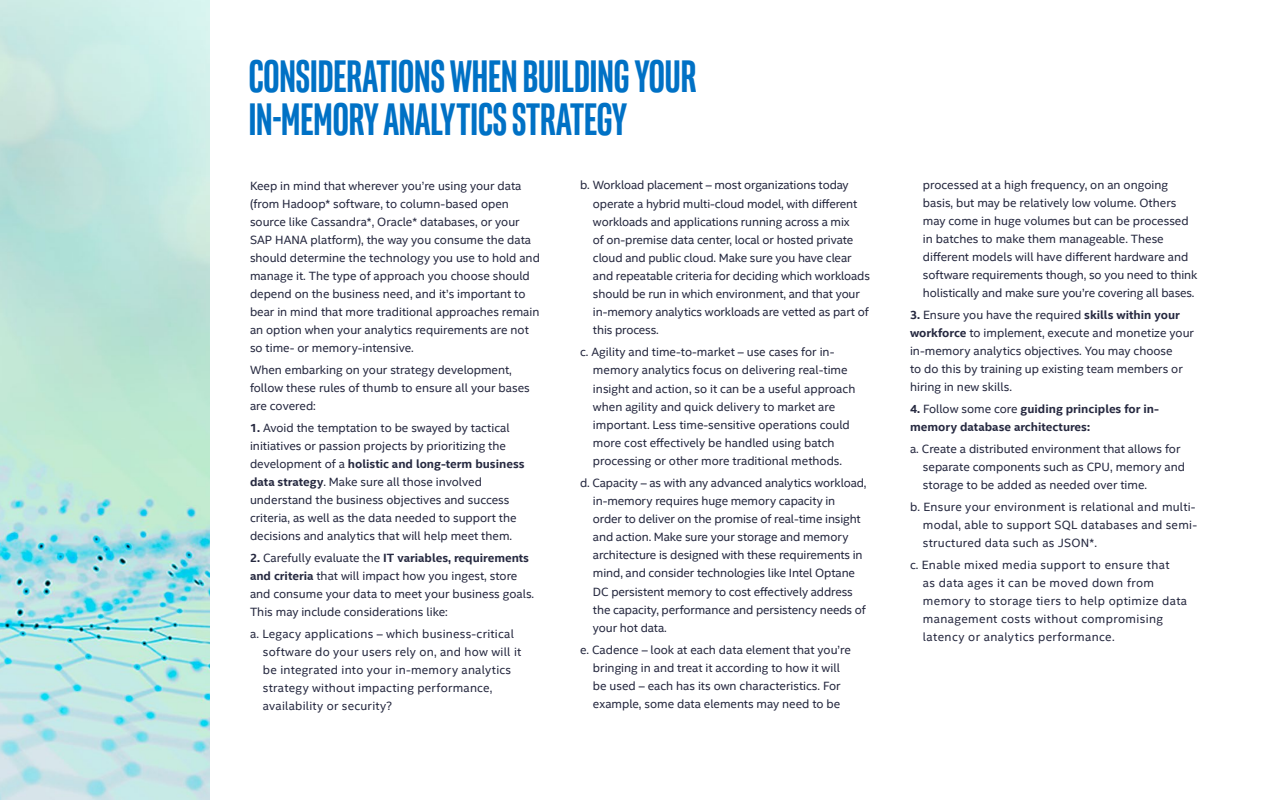
<style>
.page{position:relative;width:1280px;height:800px;background:#fff}
.page>*{position:absolute;margin:0;border:0;box-sizing:border-box;transform-origin:0 0}
.t1{font:700 46px/43px "Intel Clear Pro";color:#0071c5}
.t2{font:12px/18px "Intel Clear";color:#262940}
.t3{font:12px/18px "Intel Clear";letter-spacing:.02em;color:#262940}
.t4{font:12px/18px "Intel Clear";letter-spacing:.03em;color:#262940}
.t5{font:700 12px/18px "Intel Clear";color:#262940}
.s1{font-weight:700}
.s2{font-weight:400}
</style>
<div class="page">
<img style="left:0;top:0;width:210px;height:800px">
<h1 class="t1" style="left:249px;top:53px;width:449px">CONSIDERATIONS WHEN BUILDING YOUR<br>IN-MEMORY ANALYTICS STRATEGY</h1>
<p class="t2" style="left:250px;top:176px;width:291px">Keep in mind that wherever you’re using your data (from Hadoop* software, to column-based open source like Cassandra*, Oracle* databases, or your SAP HANA platform), the way you consume the data should determine the technology you use to hold and manage it. The type of approach you choose should depend on the business need, and it’s important to bear in mind that more traditional approaches remain an option when your analytics requirements are not so time- or memory-intensive.</p>
<p class="t2" style="left:250px;top:360px;width:281px">When embarking on your strategy development, follow these rules of thumb to ensure all your bases are covered:</p>
<p class="t2" style="left:250px;top:418px;width:276px"><span class="s1">1.</span> Avoid the temptation to be swayed by tactical initiatives or passion projects by prioritizing the development of a <span class="s1">holistic and long-term business data strategy</span>. Make sure all those involved understand the business objectives and success criteria, as well as the data needed to support the decisions and analytics that will help meet them.</p>
<p class="t2" style="left:250px;top:548px;width:286px"><span class="s1">2.</span> Carefully evaluate the <span class="s1">IT variables, requirements and criteria</span> that will impact how you ingest, store and consume your data to meet your business goals.<br>This may include considerations like:</p>
<p class="t3" style="left:263px;top:624px;width:260px;text-indent:-13px">a. Legacy applications – which business-critical software do your users rely on, and how will it be integrated into your in-memory analytics strategy without impacting performance, availability or security?</p>
<p class="t2" style="left:593px;top:176px;width:279px;text-indent:-13px">b. Workload placement – most organizations today operate a hybrid multi-cloud model, with different workloads and applications running across a mix<br>of on-premise data center, local or hosted private cloud and public cloud. Make sure you have clear and repeatable criteria for deciding which workloads should be run in which environment, and that your in-memory analytics workloads are vetted as part of this process.</p>
<p class="t2" style="left:593px;top:343px;width:264px;text-indent:-13px">c. Agility and time-to-market – use cases for in&shy;memory analytics focus on delivering real-time insight and action, so it can be a useful approach when agility and quick delivery to market are important. Less time-sensitive operations could more cost effectively be handled using batch processing or other more traditional methods.</p>
<p class="t2" style="left:593px;top:473px;width:275px;text-indent:-13px">d. Capacity – as with any advanced analytics workload, in-memory requires huge memory capacity in order to deliver on the promise of real-time insight and action. Make sure your storage and memory architecture is designed with these requirements in mind, and consider technologies like Intel Optane DC persistent memory to cost effectively address the capacity, performance and persistency needs of your hot data.</p>
<p class="t2" style="left:580px;top:640px;width:272px;text-align:center">e. Cadence – look at each data element that you’re bringing in and treat it according to how it will<br>be used – each has its own characteristics. For example, some data elements may need to be</p>
<p class="t2" style="left:923px;top:176px;width:276px">processed at a high frequency, on an ongoing basis, but may be relatively low volume. Others may come in huge volumes but can be processed in batches to make them manageable. These different models will have different hardware and software requirements though, so you need to think holistically and make sure you’re covering all bases.</p>
<p class="t2" style="left:910px;top:306px;width:286px"><span class="s1">3.</span> Ensure you have the required <span class="s1">skills within your workforce</span> to implement, execute and monetize your in-memory analytics objectives. You may choose<br>to do this by training up existing team members or hiring in new skills.</p>
<p class="t5" style="left:910px;top:400px;width:251px">4. <span class="s2">Follow some core</span> guiding principles for in&shy;memory database architectures:</p>
<p class="t2" style="left:923px;top:440px;width:264px;text-indent:-13px">a. Create a distributed environment that allows for separate components such as CPU, memory and storage to be added as needed over time.</p>
<p class="t2" style="left:923px;top:498px;width:276px;text-align:justify;text-indent:-13px">b. Ensure your environment is relational and multi&shy;modal, able to support SQL databases and semi&shy;structured data such as JSON*.</p>
<p class="t4" style="left:923px;top:556px;width:266px;text-indent:-13px">c. Enable mixed media support to ensure that<br>as data ages it can be moved down from memory to storage tiers to help optimize data management costs without compromising latency or analytics performance.</p>
</div>
